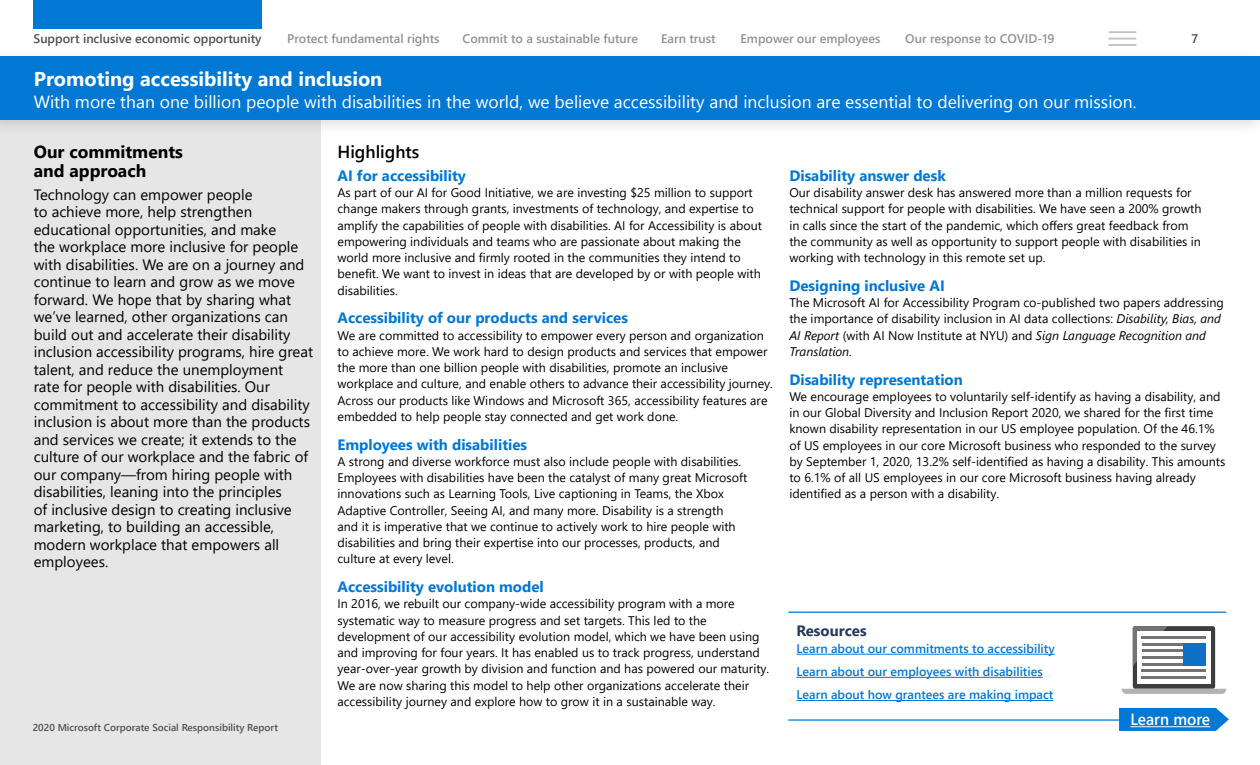
<style>
.page{position:relative;width:1260px;height:765px;background:#fff}
.page>*{position:absolute;margin:0;border:0;box-sizing:border-box;transform-origin:0 0}
.t1{font:700 20px "Segoe UI";color:#fff}
.Section_Header_Body{font:17.5px "Segoe UI";color:#fff}
.Subheader{font:700 17.5px/18.8px "Segoe UI";color:#000}
.t2{font:600 17.5px "Segoe UI";color:#000}
.Subheader-2{font:600 16.25px "Segoe UI";color:#fff;scale:.95 1}
.Section_Header_Body-2{font:15px/17.5px "Segoe UI";color:#000}
.Subheader-3{font:700 15px "Segoe UI";color:#0078d4}
.Subheader-4{font:700 15px "Segoe UI";color:#243a5e}
.t3{font:12.5px/16.2px "Segoe UI";color:#000}
.t4{font:600 12.5px "Segoe UI";color:#0078d6}
.t5{font:600 12.5px "Segoe UI";color:#949191}
.t6{font:600 12.5px "Segoe UI";color:#505050}
.Page_Number{font:600 10px "Segoe UI";color:#505050}
.s1{font-style:italic}
</style>
<div class="page">
<hr style="left:1108px;top:31px;width:28px;height:2px;background:#c2c2c2">
<hr style="left:1108px;top:38px;width:28px;height:2px;background:#c2c2c2">
<hr style="left:1108px;top:44px;width:28px;height:2px;background:#c2c2c2">
<div style="left:0;top:108px;width:320px;height:657px;background:#e6e6e6"></div>
<div style="left:0;top:48px;width:1260px;height:88px;background:#292929;opacity:.16"></div>
<div style="left:0;top:56px;width:1260px;height:64px;background:#0078d4"></div>
<hr style="left:796px;top:654px;width:259px;height:1px;background:#0078d6">
<hr style="left:796px;top:677px;width:247px;height:1px;background:#0078d6">
<hr style="left:796px;top:700px;width:257px;height:1px;background:#0078d6">
<div style="left:1133px;top:626px;width:82px;height:63px;background:#3d3d3d;border-radius:2px"></div>
<svg style="left:1122px;top:689px;width:104px;height:5px"></svg>
<div style="left:1137px;top:631px;width:74px;height:53px;background:#fff"></div>
<svg style="left:1133px;top:626px;width:35px;height:40px"></svg>
<hr style="left:1142px;top:656px;width:40px;height:3px;background:#737373">
<hr style="left:1142px;top:663px;width:40px;height:3px;background:#737373">
<hr style="left:1142px;top:669px;width:64px;height:3px;background:#737373">
<hr style="left:1142px;top:636px;width:64px;height:3px;background:#737373">
<hr style="left:1142px;top:643px;width:40px;height:3px;background:#737373">
<hr style="left:1142px;top:649px;width:40px;height:3px;background:#737373">
<hr style="left:1142px;top:676px;width:64px;height:3px;background:#737373">
<div style="left:1184px;top:643px;width:22px;height:23px;background:#0f70c4"></div>
<hr style="left:788px;top:612px;width:438px;height:1px;background:#0078d4">
<hr style="left:788px;top:719px;width:438px;height:2px;background:#0078d4">
<svg style="left:1119px;top:708px;width:110px;height:23px;background:#1281d7"></svg>
<hr style="left:1130px;top:726px;width:80px;height:1px;background:#fff">
<div style="left:34px;top:0;width:228px;height:29px;background:#0078d4"></div>
<p class="t6" style="left:34px;top:27px;width:230px">Support inclusive economic opportunity</p>
<p class="t5" style="left:287px;top:27px;width:154px">Protect fundamental rights</p>
<p class="t5" style="left:463px;top:27px;width:177px">Commit to a sustainable future</p>
<p class="t5" style="left:661px;top:27px;width:56px">Earn trust</p>
<p class="t5" style="left:740px;top:27px;width:142px">Empower our employees</p>
<p class="t5" style="left:905px;top:27px;width:151px">Our response to COVID-19</p>
<p class="t6" style="left:1192px;top:27px;width:8px">7</p>
<p class="t1" style="left:34px;top:60px;width:350px">Promoting accessibility and inclusion</p>
<p class="Section_Header_Body" style="left:34px;top:86px;width:1104px">With more than one billion people with disabilities in the world, we believe accessibility and inclusion are essential to delivering on our mission.</p>
<p class="Subheader" style="left:34px;top:141px;width:151px">Our commitments and approach</p>
<p class="Section_Header_Body-2" style="left:34px;top:185px;width:281px">Technology can empower people<br>to achieve more, help strengthen educational opportunities, and make<br>the workplace more inclusive for people with disabilities. We are on a journey and continue to learn and grow as we move forward. We hope that by sharing what we’ve learned, other organizations can build out and accelerate their disability inclusion accessibility programs, hire great talent, and reduce the unemployment<br>rate for people with disabilities. Our commitment to accessibility and disability inclusion is about more than the products and services we create; it extends to the culture of our workplace and the fabric of our company—from hiring people with disabilities, leaning into the principles<br>of inclusive design to creating inclusive marketing, to building an accessible, modern workplace that empowers all employees.</p>
<p class="t2" style="left:338px;top:135px;width:83px">Highlights</p>
<p class="Subheader-3" style="left:338px;top:161px;width:130px">AI for accessibility</p>
<p class="t3" style="left:338px;top:183px;width:426px">As part of our AI for Good Initiative, we are investing $25 million to support change makers through grants, investments of technology, and expertise to amplify the capabilities of people with disabilities. AI for Accessibility is about empowering individuals and teams who are passionate about making the world more inclusive and firmly rooted in the communities they intend to benefit. We want to invest in ideas that are developed by or with people with disabilities.</p>
<p class="Subheader-3" style="left:338px;top:304px;width:292px">Accessibility of our products and services</p>
<p class="t3" style="left:338px;top:326px;width:437px">We are committed to accessibility to empower every person and organization to achieve more. We work hard to design products and services that empower the more than one billion people with disabilities, promote an inclusive workplace and culture, and enable others to advance their accessibility journey.<br>Across our products like Windows and Microsoft 365, accessibility features are embedded to help people stay connected and get work done.</p>
<p class="Subheader-3" style="left:338px;top:430px;width:191px">Employees with disabilities</p>
<p class="t3" style="left:338px;top:452px;width:411px">A strong and diverse workforce must also include people with disabilities.<br>Employees with disabilities have been the catalyst of many great Microsoft innovations such as Learning Tools, Live captioning in Teams, the Xbox Adaptive Controller, Seeing AI, and many more. Disability is a strength<br>and it is imperative that we continue to actively work to hire people with disabilities and bring their expertise into our processes, products, and culture at every level.</p>
<p class="Subheader-3" style="left:338px;top:573px;width:208px">Accessibility evolution model</p>
<p class="t3" style="left:338px;top:595px;width:433px">In 2016, we rebuilt our company-wide accessibility program with a more systematic way to measure progress and set targets. This led to the development of our accessibility evolution model, which we have been using and improving for four years. It has enabled us to track progress, understand year-over-year growth by division and function and has powered our maturity.<br>We are now sharing this model to help other organizations accelerate their accessibility journey and explore how to grow it in a sustainable way.</p>
<p class="Subheader-3" style="left:789px;top:161px;width:158px">Disability answer desk</p>
<p class="t3" style="left:789px;top:183px;width:414px">Our disability answer desk has answered more than a million requests for technical support for people with disabilities. We have seen a 200% growth in calls since the start of the pandemic, which offers great feedback from the community as well as opportunity to support people with disabilities in working with technology in this remote set up.</p>
<p class="Subheader-3" style="left:789px;top:271px;width:157px">Designing inclusive AI</p>
<p class="t3" style="left:789px;top:293px;width:436px">The Microsoft AI for Accessibility Program co-published two papers addressing the importance of disability inclusion in AI data collections: <span class="s1">Disability, Bias, and AI Report</span> (with AI Now Institute at NYU) and <span class="s1">Sign Language Recognition and Translation.</span></p>
<p class="Subheader-3" style="left:789px;top:365px;width:175px">Disability representation</p>
<p class="t3" style="left:789px;top:387px;width:437px">We encourage employees to voluntarily self-identify as having a disability, and in our Global Diversity and Inclusion Report 2020, we shared for the first time known disability representation in our US employee population. Of the 46.1% of US employees in our core Microsoft business who responded to the survey by September 1, 2020, 13.2% self-identified as having a disability. This amounts to 6.1% of all US employees in our core Microsoft business having already identified as a person with a disability.</p>
<p class="Subheader-4" style="left:796px;top:616px;width:72px">Resources</p>
<p class="t4" style="left:796px;top:637px;width:260px">Learn about our commitments to accessibility</p>
<p class="t4" style="left:796px;top:660px;width:248px">Learn about our employees with disabilities</p>
<p class="t4" style="left:796px;top:683px;width:258px">Learn about how grantees are making impact</p>
<p class="Page_Number" style="left:33px;top:718px;width:247px">2020 Microsoft Corporate Social Responsibility Report</p>
<p class="Subheader-2" style="left:1130px;top:704px;width:86px">Learn more</p>
</div>
